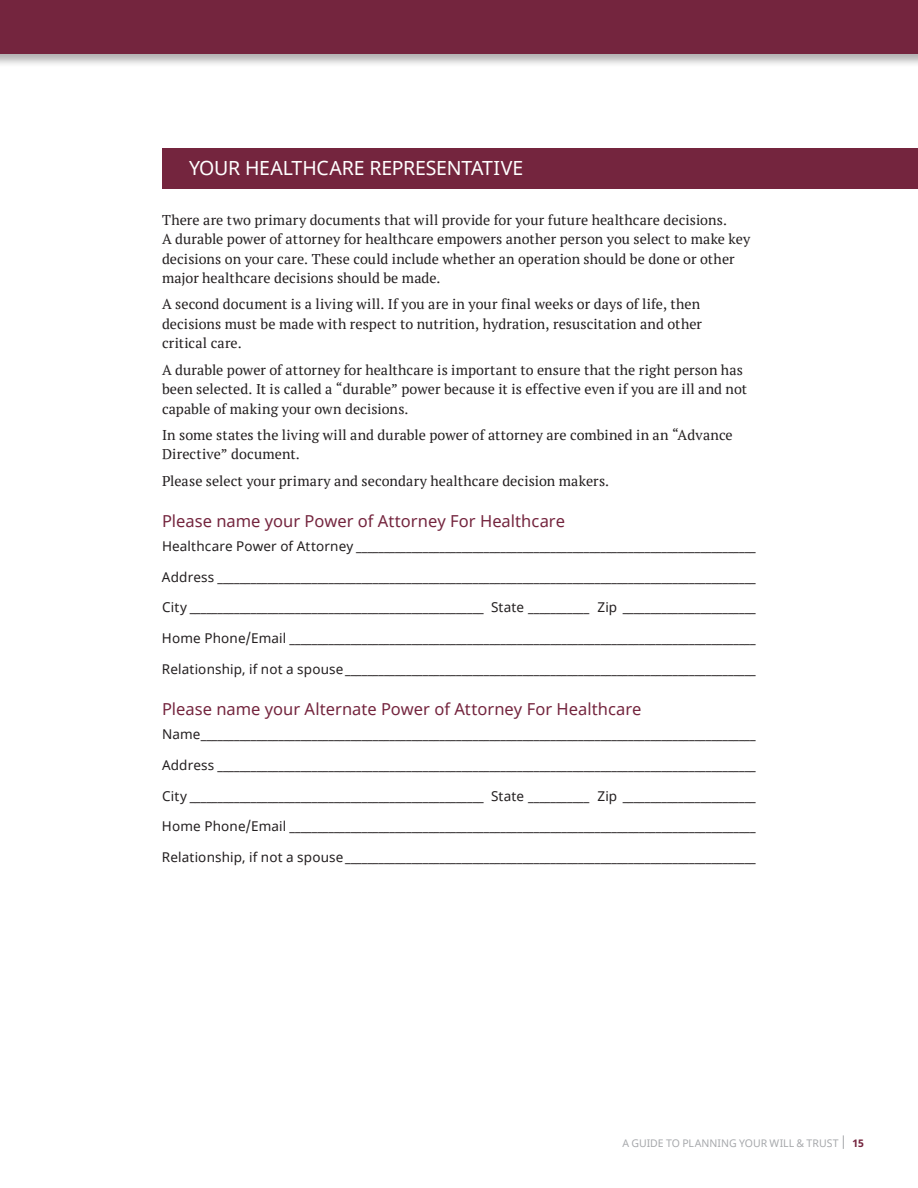
<style>
.page{position:relative;width:918px;height:1188px;background:#fff}
.page>*{position:absolute;margin:0;border:0;box-sizing:border-box;transform-origin:0 0}
.t1{font:19.5px "Noto Sans";letter-spacing:-.005em;color:#fff}
.t2{font:16.5px "Noto Sans";letter-spacing:.005em;color:#74253e}
.t3{font:14.25px/19.5px "PT Serif";letter-spacing:.005em;color:#231f20}
.t4{font:13.5px "Noto Sans";letter-spacing:.015em;color:#231f20}
.t5{font:10.5px "Noto Sans";color:#a7a9ac}
.t6{font:700 10.5px "Noto Sans";color:#74253e}
</style>
<div class="page">
<svg style="left:843px;top:1135px;width:1px;height:14px"></svg>
<div style="left:0;top:0;width:918px;height:68px;background:#231f20;opacity:.35"></div>
<div style="left:0;top:0;width:918px;height:53px;background:#74253e"></div>
<div style="left:162px;top:148px;width:756px;height:40px;background:#74253e"></div>
<h1 class="t1" style="left:189px;top:155px;width:336px">YOUR HEALTHCARE REPRESENTATIVE</h1>
<p class="t3" style="left:162px;top:210px;width:590px">There are two primary documents that will provide for your future healthcare decisions.<br>A durable power of attorney for healthcare empowers another person you select to make key decisions on your care. These could include whether an operation should be done or other major healthcare decisions should be made.</p>
<p class="t3" style="left:162px;top:294px;width:542px">A second document is a living will. If you are in your final weeks or days of life, then decisions must be made with respect to nutrition, hydration, resuscitation and other critical care.</p>
<p class="t3" style="left:162px;top:360px;width:587px">A durable power of attorney for healthcare is important to ensure that the right person has been selected. It is called a “durable” power because it is effective even if you are ill and not capable of making your own decisions.</p>
<p class="t3" style="left:162px;top:425px;width:572px">In some states the living will and durable power of attorney are combined in an “Advance<br>Directive” document.</p>
<p class="t3" style="left:162px;top:471px;width:449px">Please select your primary and secondary healthcare decision makers.</p>
<p class="t2" style="left:162px;top:510px;width:405px">Please name your Power of Attorney For Healthcare</p>
<p class="t4" style="left:162px;top:537px;width:595px">Healthcare Power of Attorney ________________________________________________________________________</p>
<p class="t4" style="left:162px;top:568px;width:595px">Address _________________________________________________________________________________________________</p>
<p class="t4" style="left:162px;top:598px;width:595px">City _____________________________________________________ State ___________ Zip ________________________</p>
<p class="t4" style="left:162px;top:629px;width:595px">Home Phone/Email ____________________________________________________________________________________</p>
<p class="t4" style="left:162px;top:660px;width:595px">Relationship, if not a spouse__________________________________________________________________________</p>
<p class="t2" style="left:162px;top:698px;width:481px">Please name your Alternate Power of Attorney For Healthcare</p>
<p class="t4" style="left:162px;top:725px;width:595px">Name____________________________________________________________________________________________________</p>
<p class="t4" style="left:162px;top:756px;width:595px">Address _________________________________________________________________________________________________</p>
<p class="t4" style="left:162px;top:787px;width:595px">City _____________________________________________________ State ___________ Zip ________________________</p>
<p class="t4" style="left:162px;top:817px;width:595px">Home Phone/Email ____________________________________________________________________________________</p>
<p class="t4" style="left:162px;top:848px;width:595px">Relationship, if not a spouse__________________________________________________________________________</p>
<p class="t5" style="left:622px;top:1136px;width:218px">A GUIDE TO PLANNING YOUR WILL &amp; TRUST</p>
<p class="t6" style="left:852px;top:1135px;width:13px">15</p>
</div>
